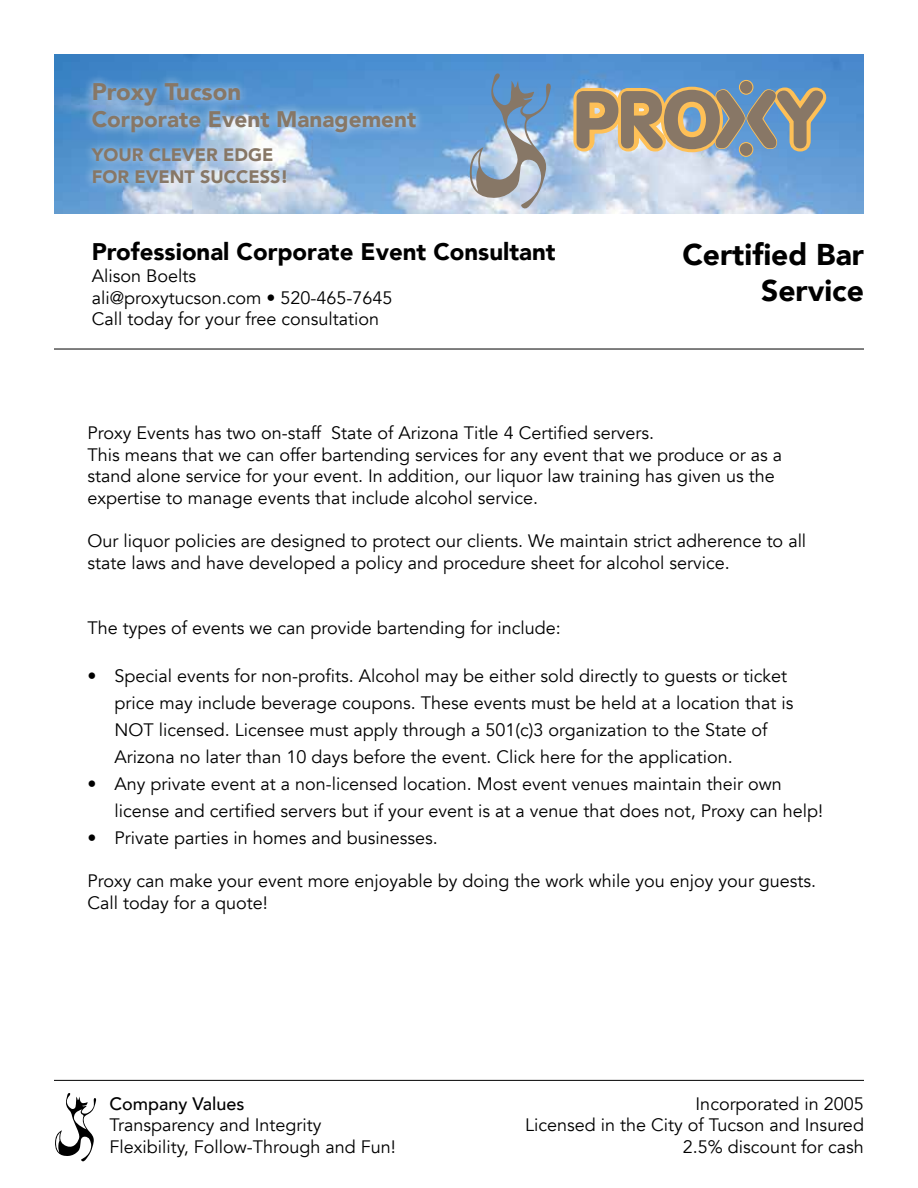
<style>
.page{position:relative;width:918px;height:1188px;background:#fff}
.page>*{position:absolute;margin:0;border:0;box-sizing:border-box;transform-origin:0 0}
.t1{font:900 30px/36px "Avenir";color:#000;text-align:right}
.t2{font:900 24px "Avenir";color:#000}
.t3{font:900 24px "Avenir";color:#877766}
.t4{font:900 22.5px "Avenir";color:#877766}
.t5{font:18px/21.6px "Avenir";color:#000}
.t6{font:900 18px/21.6px "Avenir";color:#877766}
.t7{font:500 18px "Avenir";color:#000}
</style>
<div class="page">
<img style="left:54px;top:54px;width:810px;height:160px">
<div style="left:83px;top:73px;width:342px;height:120px;background:#fff;opacity:.75"></div>
<hr style="left:54px;top:349px;width:810px;height:1px;background:#000">
<hr style="left:54px;top:1080px;width:810px;height:1px;background:#000">
<div style="left:739px;top:80px;width:14px;height:15px;border:3px solid #fec057;border-radius:50%"></div>
<svg style="left:569px;top:82px;width:264px;height:76px;background:#969792"></svg>
<div style="left:740px;top:81px;width:12px;height:13px;background:#876;border-radius:50%"></div>
<svg style="left:470px;top:73px;width:81px;height:135px;background:#8ba6c2"></svg>
<svg style="left:55px;top:1093px;width:41px;height:68px"></svg>
<h2 class="t3" style="left:92px;top:71px;width:151px">Proxy Tucson</h2>
<p class="t4" style="left:92px;top:99px;width:326px">Corporate Event Management</p>
<p class="t6" style="left:92px;top:144px;width:198px">YOUR CLEVER EDGE<br>FOR EVENT SUCCESS!</p>
<h2 class="t2" style="left:92px;top:231px;width:465px">Professional Corporate Event Consultant</h2>
<p class="t5" style="left:92px;top:265px;width:302px">Alison Boelts<br>ali@proxytucson.com • 520-465-7645<br>Call today for your free consultation</p>
<h1 class="t1" style="left:682px;top:236px;width:183px">Certified Bar<br>Service</h1>
<p class="t5" style="left:87px;top:423px;width:696px">Proxy Events has two on-staff State of Arizona Title 4 Certified servers.<br>This means that we can offer bartending services for any event that we produce or as a stand alone service for your event. In addition, our liquor law training has given us the expertise to manage events that include alcohol service.</p>
<p class="t5" style="left:87px;top:531px;width:720px">Our liquor policies are designed to protect our clients. We maintain strict adherence to all state laws and have developed a policy and procedure sheet for alcohol service.</p>
<p class="t5" style="left:87px;top:617px;width:475px">The types of events we can provide bartending for include:</p>
<p class="t5" style="left:114px;top:663px;width:681px;line-height:27px;text-indent:-27px">• Special events for non-profits. Alcohol may be either sold directly to guests or ticket price may include beverage coupons. These events must be held at a location that is NOT licensed. Licensee must apply through a 501(c)3 organization to the State of Arizona no later than 10 days before the event. Click here for the application.</p>
<p class="t5" style="left:114px;top:771px;width:710px;line-height:27px;text-indent:-27px">• Any private event at a non-licensed location. Most event venues maintain their own license and certified servers but if your event is at a venue that does not, Proxy can help!</p>
<p class="t5" style="left:87px;top:828px;width:352px">• Private parties in homes and businesses.</p>
<p class="t5" style="left:87px;top:871px;width:730px">Proxy can make your event more enjoyable by doing the work while you enjoy your guests.<br>Call today for a quote!</p>
<p class="t7" style="left:109px;top:1088px;width:137px">Company Values</p>
<p class="t5" style="left:109px;top:1115px;width:288px">Transparency and Integrity<br>Flexibility, Follow-Through and Fun!</p>
<p class="t5" style="left:525px;top:1093px;width:340px;text-align:right">Incorporated in 2005<br>Licensed in the City of Tucson and Insured<br>2.5% discount for cash</p>
</div>
